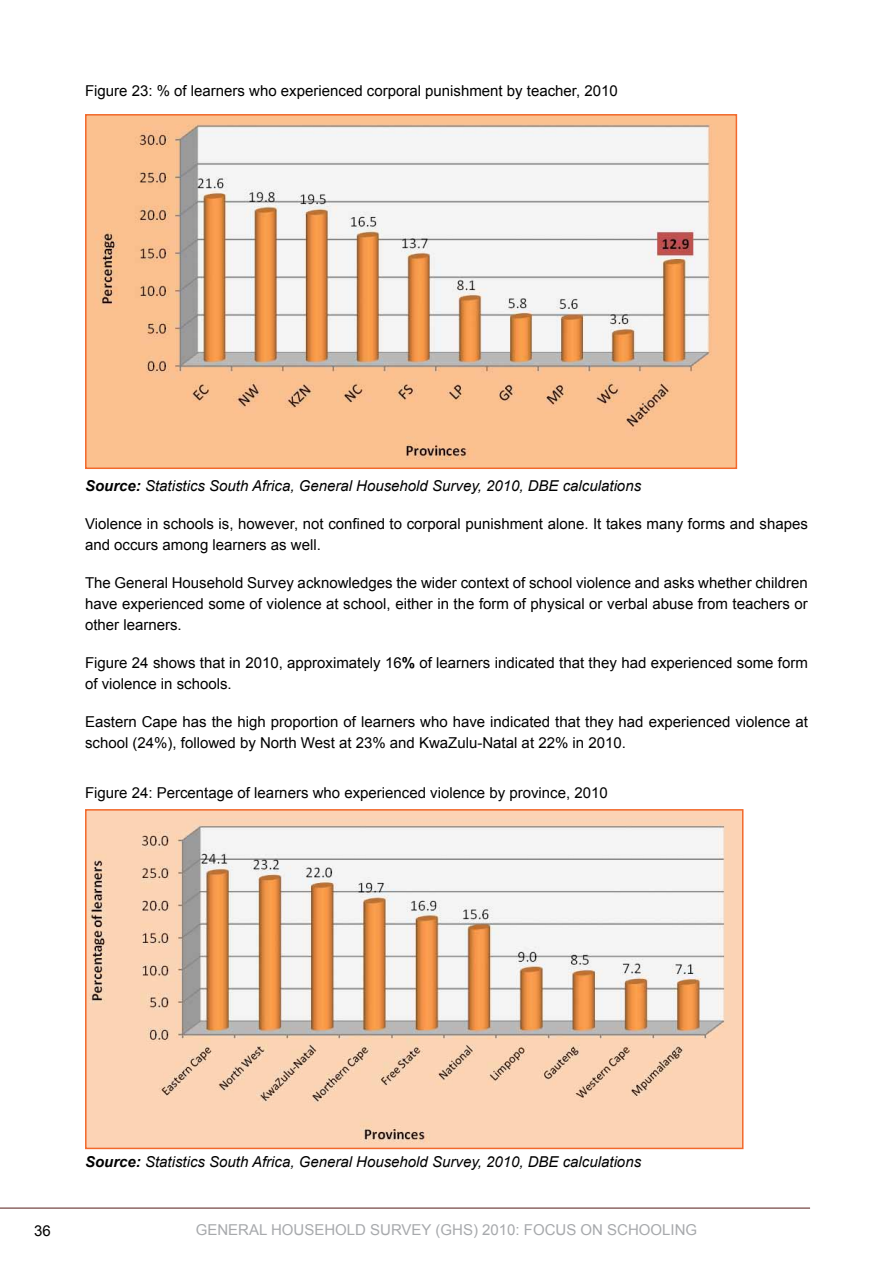
<style>
.page{position:relative;width:893px;height:1263px;background:#fff}
.page>*{position:absolute;margin:0;border:0;box-sizing:border-box;transform-origin:0 0}
.t1{font:15px/21px "Arial";color:#000}
.t2{font:italic 15px "Arial";color:#000}
.t3{font:15px "Arial";color:#a7a9ac}
.s1{font-weight:700}
</style>
<div class="page">
<hr style="left:0;top:1208px;width:810px;height:1px;background:#541a17">
<img style="left:88px;top:117px;width:646px;height:349px">
<div style="left:85px;top:114px;width:652px;height:355px;border:2px solid #f2692c"></div>
<img style="left:88px;top:812px;width:652px;height:334px">
<div style="left:85px;top:809px;width:658px;height:340px;border:2px solid #f2692c"></div>
<p class="t1" style="left:85px;top:80px;width:534px">Figure 23: % of learners who experienced corporal punishment by teacher, 2010</p>
<p class="t2" style="left:85px;top:476px;width:558px"><span class="s1">Source:</span> Statistics South Africa, General Household Survey, 2010, DBE calculations</p>
<p class="t1" style="left:85px;top:513px;width:724px">Violence in schools is, however, not confined to corporal punishment alone. It takes many forms and shapes and occurs among learners as well.</p>
<p class="t1" style="left:85px;top:572px;width:724px;text-align:justify">The General Household Survey acknowledges the wider context of school violence and asks whether children have experienced some of violence at school, either in the form of physical or verbal abuse from teachers or other learners.</p>
<p class="t1" style="left:85px;top:652px;width:724px">Figure 24 shows that in 2010, approximately 16<span class="s1">%</span> of learners indicated that they had experienced some form of violence in schools.</p>
<p class="t1" style="left:85px;top:711px;width:724px">Eastern Cape has the high proportion of learners who have indicated that they had experienced violence at school (24%), followed by North West at 23% and KwaZulu-Natal at 22% in 2010.</p>
<p class="t1" style="left:85px;top:782px;width:524px">Figure 24: Percentage of learners who experienced violence by province, 2010</p>
<p class="t2" style="left:85px;top:1152px;width:558px"><span class="s1">Source:</span> Statistics South Africa, General Household Survey, 2010, DBE calculations</p>
<p class="t1" style="left:34px;top:1220px;width:18px">36</p>
<p class="t3" style="left:196px;top:1219px;width:503px">GENERAL HOUSEHOLD SURVEY (GHS) 2010: FOCUS ON SCHOOLING</p>
</div>
